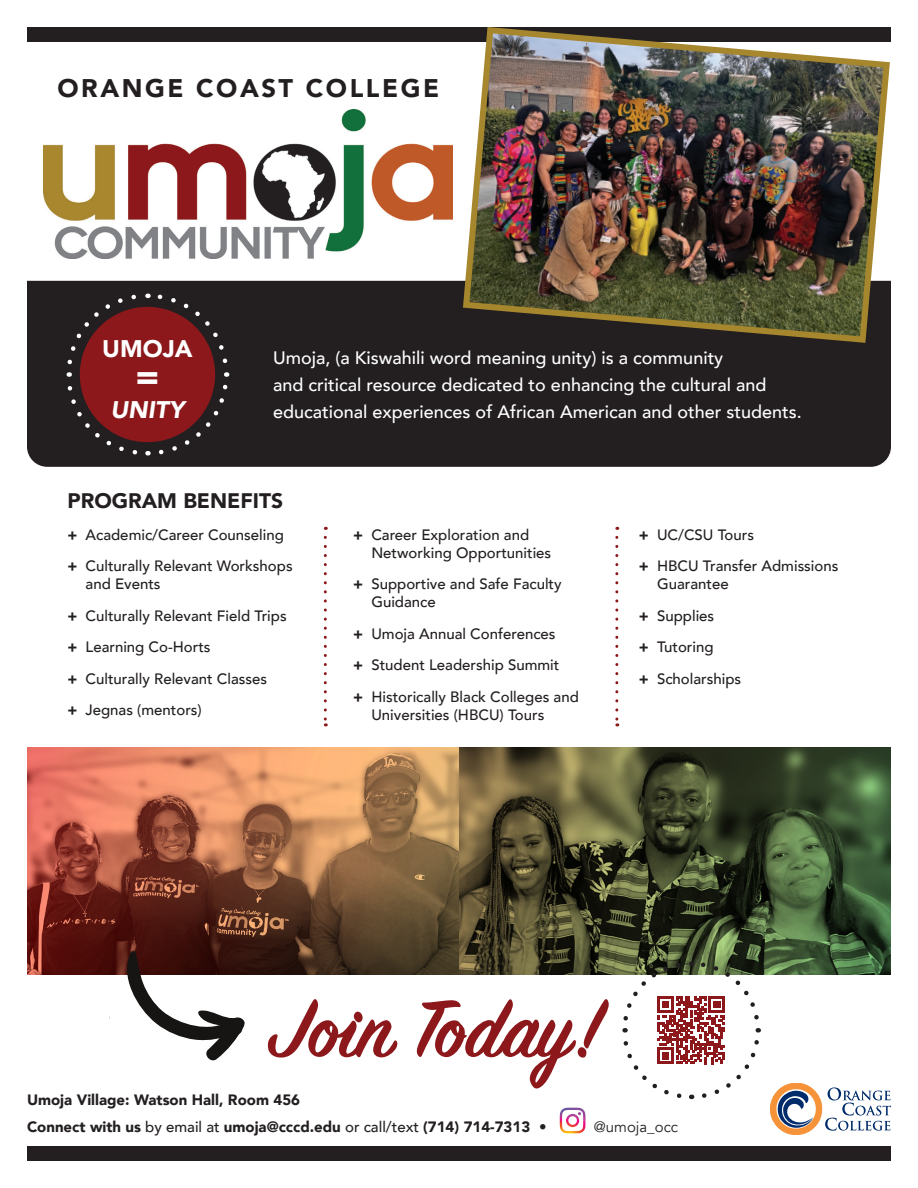
<style>
.page{position:relative;width:918px;height:1188px;background:#fff}
.page>*{position:absolute;margin:0;border:0;box-sizing:border-box;transform-origin:0 0}
.t1{font:600 90px "Sign Painter House Script";color:#8c181b}
.t2{font:900 36px "Avenir";color:#fff}
.t3{font:900 25.5px "Avenir";letter-spacing:.1em;color:#231f20}
.t4{font:900 24px "Avenir";color:#fff}
.t5{font:italic 900 24px "Avenir";color:#fff}
.t6{font:900 21px "Avenir";color:#231f20}
.t7{font:500 18px/27px "Avenir";color:#fff}
.t8{font:500 15px/31.5px "Avenir";color:#231f20}
.t9{font:900 15px/27px "Avenir";color:#231f20}
.t10{font:15px "Avenir";color:#231f20}
.s1{font-weight:900}
.s2{font-weight:500}
</style>
<div class="page">
<div style="left:27px;top:281px;width:864px;height:186px;background:#231f20"></div>
<div style="left:27px;top:27px;width:864px;height:15px;background:#231f20"></div>
<div style="left:27px;top:1146px;width:864px;height:15px;background:#231f20"></div>
<svg style="left:770px;top:1083px;width:121px;height:52px"></svg>
<img style="left:43px;top:110px;width:410px;height:148px">
<svg style="left:156px;top:372px;width:75px;height:85px;background:#2d2829"></svg>
<svg style="left:147px;top:291px;width:83px;height:75px;background:#2d2829"></svg>
<svg style="left:64px;top:292px;width:75px;height:85px;background:#2d2829"></svg>
<svg style="left:65px;top:383px;width:83px;height:75px;background:#2c2829"></svg>
<div style="left:80px;top:307px;width:135px;height:135px;background:#8c181b;border-radius:50%"></div>
<svg style="left:560px;top:1108px;width:25px;height:25px"></svg>
<img style="left:27px;top:748px;width:864px;height:227px">
<svg style="left:103px;top:969px;width:7px;height:50px"></svg>
<svg style="left:119px;top:951px;width:129px;height:110px"></svg>
<svg style="left:620px;top:959px;width:142px;height:141px"></svg>
<svg style="left:324px;top:537px;width:3px;height:189px"></svg>
<svg style="left:615px;top:537px;width:3px;height:189px"></svg>
<img style="left:460px;top:27px;width:431px;height:319px">
<h3 class="t3" style="left:58px;top:66px;width:383px">ORANGE COAST COLLEGE</h3>
<h3 class="t4" style="left:102px;top:328px;width:92px">UMOJA</h3>
<h2 class="t2" style="left:135px;top:346px;width:25px">=</h2>
<h3 class="t5" style="left:110px;top:390px;width:75px">UNITY</h3>
<p class="t7" style="left:273px;top:343px;width:530px">Umoja, (a Kiswahili word meaning unity) is a community<br>and critical resource dedicated to enhancing the cultural and educational experiences of African American and other students.</p>
<h3 class="t6" style="left:68px;top:483px;width:217px">PROGRAM BENEFITS</h3>
<p class="t8" style="left:67px;top:518px;width:227px"><span class="s1">+</span> Academic/Career Counseling <span class="s1">+</span> Culturally Relevant Workshops</p>
<p class="t8" style="left:67px;top:568px;width:221px;text-indent:18px">and Events<br><span class="s1">+</span> Culturally Relevant Field Trips <span class="s1">+</span> Learning Co-Horts<br><span class="s1">+</span> Culturally Relevant Classes<br><span class="s1">+</span> Jegnas (mentors)</p>
<p class="t8" style="left:371px;top:525px;width:181px;line-height:18px;text-indent:-18px"><span class="s1">+</span> Career Exploration and<br>Networking Opportunities</p>
<p class="t8" style="left:371px;top:574px;width:192px;line-height:18px;text-indent:-18px"><span class="s1">+</span> Supportive and Safe Faculty<br>Guidance</p>
<p class="t8" style="left:353px;top:617px;width:227px"><span class="s1">+</span> Umoja Annual Conferences<br><span class="s1">+</span> Student Leadership Summit<br><span class="s1">+</span> Historically Black Colleges and</p>
<p class="t8" style="left:371px;top:698px;width:175px">Universities (HBCU) Tours</p>
<p class="t8" style="left:639px;top:518px;width:201px"><span class="s1">+</span> UC/CSU Tours<br><span class="s1">+</span> HBCU Transfer Admissions</p>
<p class="t8" style="left:639px;top:568px;width:104px;text-indent:18px">Guarantee <span class="s1">+</span> Supplies<br><span class="s1">+</span> Tutoring<br><span class="s1">+</span> Scholarships</p>
<h1 class="t1" style="left:269px;top:975px;width:334px">Join Today!</h1>
<p class="t9" style="left:27px;top:1085px;width:521px">Umoja Village: Watson Hall, Room 456<br>Connect with us <span class="s2">by email at</span> umoja@cccd.edu <span class="s2">or call/text</span> (714) 714-7313 •</p>
<p class="t10" style="left:594px;top:1117px;width:86px">@umoja_occ</p>
</div>
